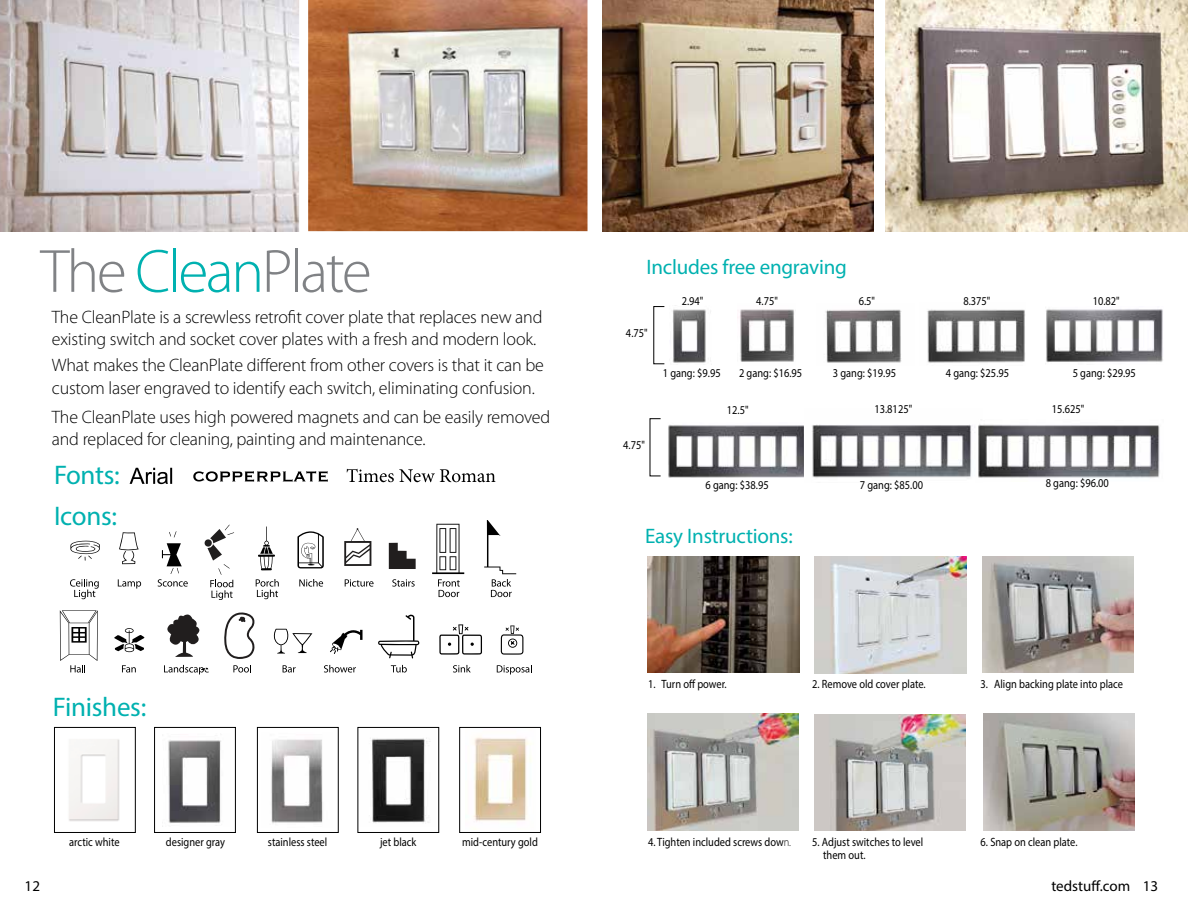
<style>
.page{position:relative;width:1188px;height:918px;background:#fff}
.page>*{position:absolute;margin:0;border:0;box-sizing:border-box;transform-origin:0 0}
.t1{font:300 61.5px "Myriad Pro";letter-spacing:-.04em;color:#808285}
.t2{font:27px "Myriad Pro";letter-spacing:-.01em;color:#00b1b0}
.t3{font:21px "Myriad Pro";letter-spacing:-.01em;color:#00b1b0}
.t4{font:300 18px/22.5px "Myriad Pro";letter-spacing:-.01em;color:#000}
.t5{font:15px "Myriad Pro";color:#000}
.t6{font:12px/13.5px "Myriad Pro";color:#000;scale:.87 1}
.s1{color:#00b1b0}
.s2{font-weight:300}
</style>
<div class="page">
<img style="left:69px;top:739px;width:51px;height:82px">
<div style="left:54px;top:727px;width:82px;height:106px;border:1px solid #000"></div>
<img style="left:473px;top:736px;width:58px;height:86px">
<div style="left:459px;top:727px;width:82px;height:106px;border:1px solid #000"></div>
<img style="left:168px;top:740px;width:53px;height:83px">
<div style="left:154px;top:727px;width:82px;height:106px;border:1px solid #000"></div>
<img style="left:271px;top:739px;width:52px;height:84px">
<div style="left:257px;top:727px;width:81px;height:106px;border:1px solid #000"></div>
<img style="left:371px;top:738px;width:59px;height:85px">
<div style="left:358px;top:727px;width:81px;height:106px;border:1px solid #000"></div>
<img style="left:0;top:0;width:299px;height:231px">
<img style="left:308px;top:0;width:280px;height:231px">
<svg style="left:70px;top:579px;width:29px;height:20px"></svg>
<svg style="left:118px;top:579px;width:23px;height:10px"></svg>
<svg style="left:256px;top:579px;width:23px;height:20px"></svg>
<svg style="left:299px;top:579px;width:24px;height:8px"></svg>
<svg style="left:345px;top:579px;width:29px;height:8px"></svg>
<svg style="left:392px;top:579px;width:23px;height:8px"></svg>
<svg style="left:70px;top:541px;width:30px;height:20px"></svg>
<svg style="left:119px;top:532px;width:20px;height:32px"></svg>
<svg style="left:204px;top:525px;width:30px;height:75px"></svg>
<svg style="left:169px;top:531px;width:7px;height:6px"></svg>
<svg style="left:158px;top:543px;width:30px;height:44px"></svg>
<svg style="left:258px;top:527px;width:17px;height:43px"></svg>
<svg style="left:344px;top:528px;width:27px;height:38px"></svg>
<svg style="left:388px;top:543px;width:28px;height:26px"></svg>
<svg style="left:297px;top:531px;width:27px;height:37px"></svg>
<svg style="left:484px;top:520px;width:32px;height:77px"></svg>
<svg style="left:432px;top:524px;width:32px;height:73px"></svg>
<svg style="left:122px;top:665px;width:14px;height:8px"></svg>
<svg style="left:164px;top:665px;width:45px;height:9px"></svg>
<svg style="left:233px;top:665px;width:18px;height:8px"></svg>
<svg style="left:283px;top:665px;width:13px;height:8px"></svg>
<svg style="left:324px;top:665px;width:32px;height:8px"></svg>
<svg style="left:391px;top:665px;width:16px;height:8px"></svg>
<svg style="left:453px;top:665px;width:18px;height:8px"></svg>
<svg style="left:497px;top:665px;width:35px;height:9px"></svg>
<svg style="left:60px;top:610px;width:38px;height:63px"></svg>
<svg style="left:114px;top:628px;width:30px;height:24px"></svg>
<svg style="left:167px;top:614px;width:33px;height:43px"></svg>
<svg style="left:224px;top:612px;width:31px;height:47px"></svg>
<svg style="left:330px;top:629px;width:33px;height:25px"></svg>
<svg style="left:378px;top:615px;width:41px;height:43px"></svg>
<svg style="left:439px;top:624px;width:43px;height:31px"></svg>
<svg style="left:501px;top:626px;width:22px;height:29px"></svg>
<svg style="left:274px;top:629px;width:38px;height:25px"></svg>
<svg style="left:130px;top:468px;width:42px;height:16px"></svg>
<svg style="left:193px;top:471px;width:135px;height:11px"></svg>
<svg style="left:347px;top:469px;width:148px;height:13px"></svg>
<img style="left:603px;top:0;width:271px;height:231px">
<img style="left:886px;top:0;width:302px;height:231px">
<img style="left:672px;top:309px;width:39px;height:54px">
<img style="left:740px;top:309px;width:54px;height:53px">
<img style="left:825px;top:309px;width:77px;height:54px">
<img style="left:927px;top:309px;width:98px;height:54px">
<img style="left:1046px;top:309px;width:117px;height:53px">
<img style="left:668px;top:425px;width:136px;height:53px">
<img style="left:812px;top:424px;width:163px;height:54px">
<img style="left:978px;top:424px;width:182px;height:54px">
<img style="left:982px;top:556px;width:151px;height:117px">
<img style="left:983px;top:714px;width:152px;height:116px">
<img style="left:648px;top:556px;width:151px;height:117px">
<img style="left:648px;top:714px;width:151px;height:116px">
<img style="left:815px;top:557px;width:152px;height:116px">
<img style="left:814px;top:714px;width:151px;height:116px">
<h1 class="t1" style="left:40px;top:234px;width:333px">The <span class="s1">Clean</span>Plate</h1>
<h3 class="t4" style="left:52px;top:305px;width:492px">The CleanPlate is a screwless retrofit cover plate that replaces new and existing switch and socket cover plates with a fresh and modern look.</h3>
<h3 class="t4" style="left:52px;top:354px;width:494px">What makes the CleanPlate different from other covers is that it can be custom laser engraved to identify each switch, eliminating confusion.</h3>
<h3 class="t4" style="left:52px;top:405px;width:500px">The CleanPlate uses high powered magnets and can be easily removed and replaced for cleaning, painting and maintenance.</h3>
<h2 class="t2" style="left:54px;top:458px;width:67px">Fonts:</h2>
<h2 class="t2" style="left:54px;top:499px;width:65px">Icons:</h2>
<h2 class="t2" style="left:53px;top:691px;width:95px">Finishes:</h2>
<p class="t5" style="left:25px;top:877px;width:17px">12</p>
<p class="t6" style="left:69px;top:836px;width:59px">arctic white</p>
<p class="t6" style="left:166px;top:836px;width:69px">designer gray</p>
<p class="t6" style="left:268px;top:836px;width:70px">stainless steel</p>
<p class="t6" style="left:380px;top:836px;width:43px">jet black</p>
<p class="t6" style="left:462px;top:836px;width:89px">mid-century gold</p>
<h3 class="t3" style="left:646px;top:254px;width:202px">Includes free engraving</h3>
<p class="t6" style="left:626px;top:326px;width:26px">4.75"</p>
<p class="t6" style="left:623px;top:438px;width:26px">4.75"</p>
<p class="t6" style="left:682px;top:294px;width:26px">2.94"</p>
<p class="t6" style="left:756px;top:294px;width:26px">4.75"</p>
<p class="t6" style="left:859px;top:294px;width:20px">6.5"</p>
<p class="t6" style="left:963px;top:294px;width:33px">8.375"</p>
<p class="t6" style="left:1093px;top:294px;width:33px">10.82"</p>
<p class="t6" style="left:663px;top:366px;width:68px">1 gang: $9.95</p>
<p class="t6" style="left:739px;top:366px;width:74px">2 gang: $16.95</p>
<p class="t6" style="left:833px;top:366px;width:74px">3 gang: $19.95</p>
<p class="t6" style="left:946px;top:366px;width:74px">4 gang: $25.95</p>
<p class="t6" style="left:1073px;top:366px;width:74px">5 gang: $29.95</p>
<p class="t6" style="left:727px;top:403px;width:26px">12.5"</p>
<p class="t6" style="left:874px;top:402px;width:45px">13.8125"</p>
<p class="t6" style="left:1052px;top:402px;width:39px">15.625"</p>
<p class="t6" style="left:705px;top:478px;width:74px">6 gang: $38.95</p>
<p class="t6" style="left:860px;top:478px;width:74px">7 gang: $85.00</p>
<p class="t6" style="left:1046px;top:476px;width:74px">8 gang: $96.00</p>
<h3 class="t3" style="left:645px;top:523px;width:149px">Easy Instructions:</h3>
<p class="t6" style="left:648px;top:677px;width:92px">1. Turn off power.</p>
<p class="t6" style="left:812px;top:677px;width:132px">2. Remove old cover plate.</p>
<p class="t6" style="left:981px;top:677px;width:165px">3. Align backing plate into place</p>
<p class="t6" style="left:648px;top:835px;width:166px">4. Tighten included screws dow<span class="s2">n.</span></p>
<p class="t6" style="left:823px;top:835px;width:117px;text-indent:-11px">5. Adjust switches to level them out.</p>
<p class="t6" style="left:981px;top:835px;width:113px">6. Snap on clean plate.</p>
<p class="t5" style="left:1051px;top:877px;width:108px">tedstuff.com 13</p>
</div>
